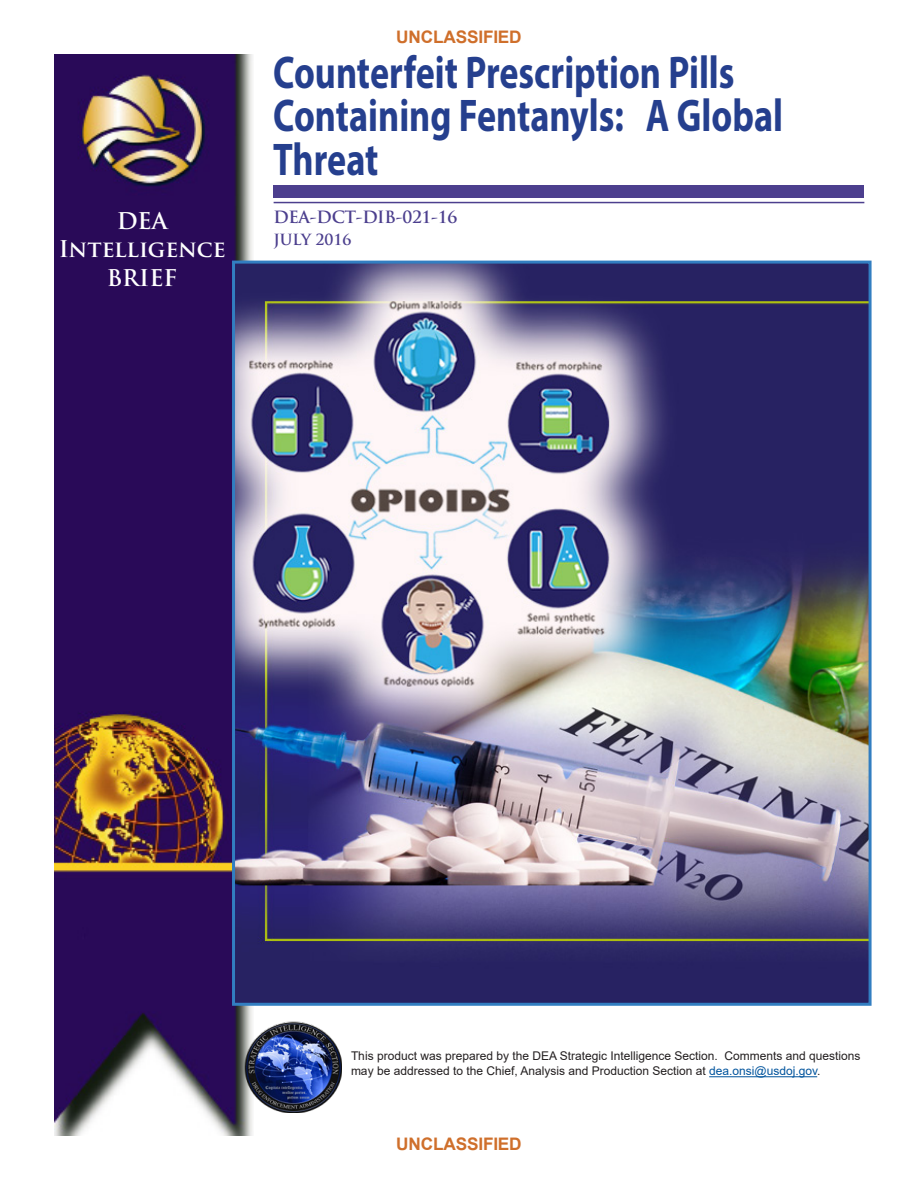
<style>
.page{position:relative;width:918px;height:1188px;background:#fff}
.page>*{position:absolute;margin:0;border:0;box-sizing:border-box;transform-origin:0 0}
.t1{font:700 46.05px/43.5px "Myriad Pro";color:#253f8e;scale:.79 1}
.t2{font:700 22.5px/28.5px "Trajan Pro";color:#fff;text-align:center}
.t3{font:700 17.25px "Arial";letter-spacing:-.01em;color:#cf6f2b}
.t4{font:700 16.5px "Trajan Pro";letter-spacing:-.02em;color:#4c3f8e}
.t5{font:700 15px "Trajan Pro";color:#4c3f8e}
.t6{font:12px/15px "Arial";color:#231f20}
.s1{color:#01549d}
</style>
<div class="page">
<img style="left:54px;top:54px;width:200px;height:1082px">
<div style="left:274px;top:185px;width:590px;height:13px;background:#4c3f8e"></div>
<hr style="left:274px;top:202px;width:590px;height:1px;background:#4c3f8e">
<img style="left:236px;top:265px;width:632px;height:737px">
<div style="left:232px;top:261px;width:640px;height:745px;border:3px solid #327ec1"></div>
<hr style="left:709px;top:1076px;width:108px;height:1px;background:#01549d">
<img style="left:245px;top:1021px;width:97px;height:92px">
<p class="t3" style="left:396px;top:24px;width:127px">UNCLASSIFIED</p>
<h1 class="t1" style="left:273px;top:49px;width:647px">Counterfeit Prescription Pills<br>Containing Fentanyls: A Global<br>Threat</h1>
<p class="t2" style="left:59px;top:207px;width:168px">DEA<br>Intelligence<br>BRIEF</p>
<p class="t4" style="left:274px;top:207px;width:185px">DEA-DCT-DIB-021-16</p>
<p class="t5" style="left:274px;top:231px;width:80px">JULY 2016</p>
<p class="t6" style="left:351px;top:1049px;width:511px">This product was prepared by the DEA Strategic Intelligence Section. Comments and questions may be addressed to the Chief, Analysis and Production Section at <span class="s1">dea.onsi@usdoj.gov</span>.</p>
<h3 class="t3" style="left:396px;top:1131px;width:127px">UNCLASSIFIED</h3>
</div>
